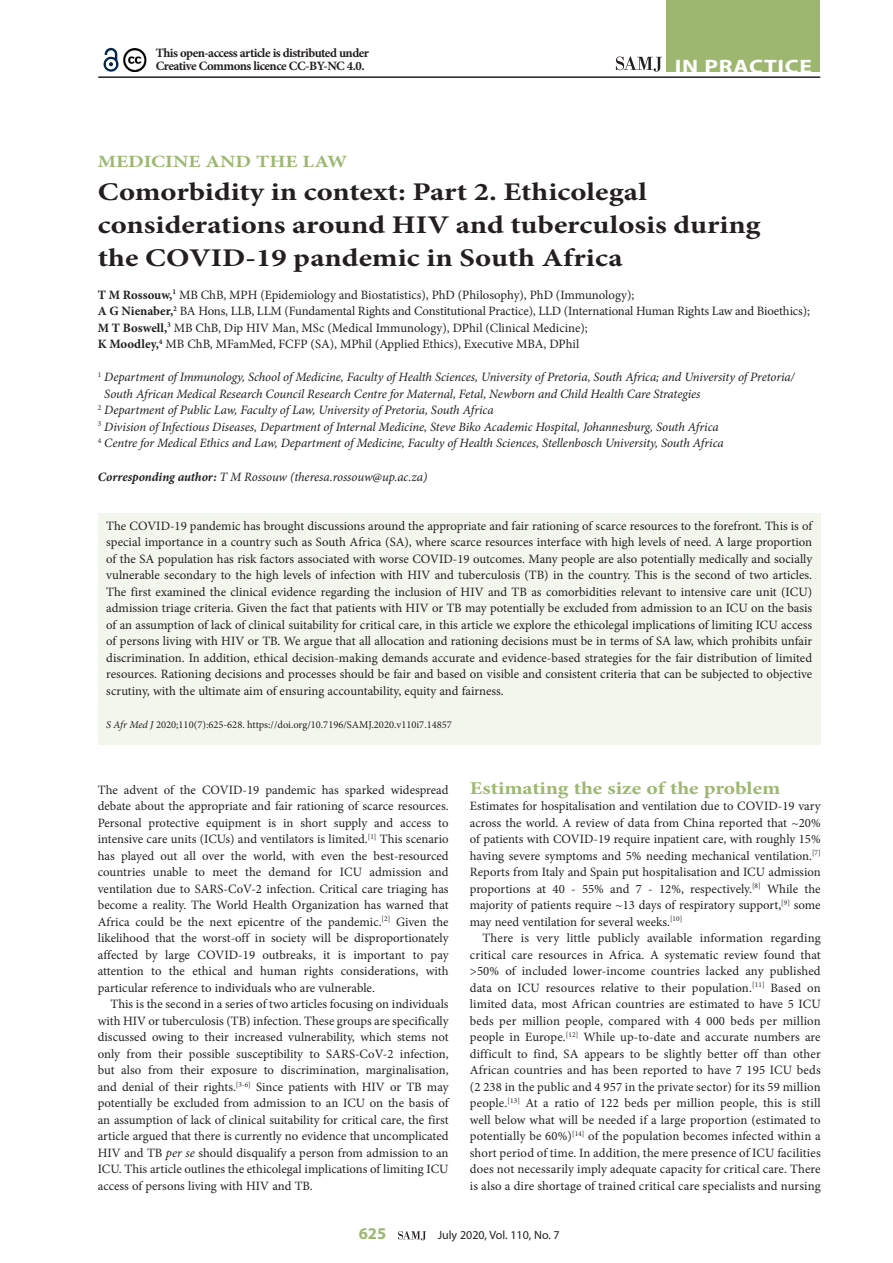
<style>
.page{position:relative;width:893px;height:1263px;background:#fff}
.page>*{position:absolute;margin:0;border:0;box-sizing:border-box;transform-origin:0 0}
.A_HEAD{font:700 25.5px/33px "Minion Pro";color:#231f20;scale:1.2 1}
.t1{font:700 19.5px "Myriad Pro";letter-spacing:.03em;color:#fff;scale:1.2 1}
.B_HEAD{font:700 18px "Minion Pro";letter-spacing:-.005em;color:#9db771;scale:1.2 1}
.AA_HEAD{font:700 17.25px "Minion Pro";color:#9db771;scale:1.2 1}
.t2{font:700 16.5px "Myriad Pro";color:#9db771}
.BODY_TEXT_1ST_PARAGR{font:12.75px/16.5px "Minion Pro";color:#231f20;text-align:justify}
.BODY_TEXT_INDENT{font:12.75px/16.5px "Minion Pro";color:#231f20;text-align:justify}
.AUTHORS_DETAILS{font:italic 12.75px/16.5px "Minion Pro";letter-spacing:-.005em;color:#231f20}
.AUTHORS_NAME{font:12.75px/16.5px "Minion Pro";letter-spacing:-.005em;color:#231f20}
.BODY_TEXT_1ST_PARAGR-2{font:700 12.75px/13.5px "Minion Pro";letter-spacing:-.04em;color:#231f20}
.CORRESPONDING_AUTHOR{font:italic 12.75px "Minion Pro";letter-spacing:-.01em;color:#231f20}
.t3{font:12px "Myriad Pro";color:#231f20}
.CITELINE{font:10.5px "Minion Pro";color:#231f20}
.s1{font-weight:700}
.s2{font-style:italic}
</style>
<div class="page">
<hr style="left:98px;top:76px;width:722px;height:2px;background:#231f20">
<div style="left:667px;top:0;width:153px;height:72px;background:#9db771"></div>
<svg style="left:616px;top:57px;width:46px;height:15px"></svg>
<svg style="left:398px;top:1231px;width:28px;height:9px"></svg>
<svg style="left:103px;top:47px;width:16px;height:25px"></svg>
<img style="left:123px;top:48px;width:24px;height:23px">
<div style="left:98px;top:513px;width:723px;height:231px;background:#f3f6ed"></div>
<p class="BODY_TEXT_1ST_PARAGR-2" style="left:156px;top:46px;width:215px">This open-access article is distributed under<br>Creative Commons licence CC-BY-NC 4.0.</p>
<h2 class="t1" style="left:675px;top:54px;width:116px">IN PRACTICE</h2>
<h5 class="AA_HEAD" style="left:98px;top:149px;width:209px">MEDICINE AND THE LAW</h5>
<h1 class="A_HEAD" style="left:98px;top:175px;width:554px">Comorbidity in context: Part 2. Ethicolegal considerations around HIV and tuberculosis during the COVID-19 pandemic in South Africa</h1>
<p class="AUTHORS_NAME" style="left:98px;top:286px;width:714px"><span class="s1">T M Rossouw,</span><sup>1</sup> MB ChB, MPH (Epidemiology and Biostatistics), PhD (Philosophy), PhD (Immunology);<br><span class="s1">A G Nienaber,</span><sup>2</sup> BA Hons, LLB, LLM (Fundamental Rights and Constitutional Practice), LLD (International Human Rights Law and Bioethics); <span class="s1">M T Boswell,</span><sup>3</sup> MB ChB, Dip HIV Man, MSc (Medical Immunology), DPhil (Clinical Medicine);<br><span class="s1">K Moodley,</span><sup>4</sup> MB ChB, MFamMed, FCFP (SA), MPhil (Applied Ethics), Executive MBA, DPhil</p>
<p class="AUTHORS_DETAILS" style="left:104px;top:369px;width:692px;text-indent:-6px"><sup>1</sup> Department of Immunology, School of Medicine, Faculty of Health Sciences, University of Pretoria, South Africa; and University of Pretoria/<br>South African Medical Research Council Research Centre for Maternal, Fetal, Newborn and Child Health Care Strategies</p>
<p class="AUTHORS_DETAILS" style="left:98px;top:402px;width:397px"><sup>2</sup> Department of Public Law, Faculty of Law, University of Pretoria, South Africa</p>
<p class="AUTHORS_DETAILS" style="left:98px;top:418px;width:622px"><sup>3</sup> Division of Infectious Diseases, Department of Internal Medicine, Steve Biko Academic Hospital, Johannesburg, South Africa</p>
<p class="AUTHORS_DETAILS" style="left:98px;top:435px;width:627px"><sup>4</sup> Centre for Medical Ethics and Law, Department of Medicine, Faculty of Health Sciences, Stellenbosch University, South Africa</p>
<p class="CORRESPONDING_AUTHOR" style="left:98px;top:468px;width:331px"><span class="s1">Corresponding author:</span> T M Rossouw (theresa.rossouw@up.ac.za)</p>
<p class="BODY_TEXT_1ST_PARAGR" style="left:106px;top:517px;width:707px">The COVID-19 pandemic has brought discussions around the appropriate and fair rationing of scarce resources to the forefront. This is of special importance in a country such as South Africa (SA), where scarce resources interface with high levels of need. A large proportion of the SA population has risk factors associated with worse COVID-19 outcomes. Many people are also potentially medically and socially vulnerable secondary to the high levels of infection with HIV and tuberculosis (TB) in the country. This is the second of two articles.<br>The first examined the clinical evidence regarding the inclusion of HIV and TB as comorbidities relevant to intensive care unit (ICU) admission triage criteria. Given the fact that patients with HIV or TB may potentially be excluded from admission to an ICU on the basis of an assumption of lack of clinical suitability for critical care, in this article we explore the ethicolegal implications of limiting ICU access of persons living with HIV or TB. We argue that all allocation and rationing decisions must be in terms of SA law, which prohibits unfair discrimination. In addition, ethical decision-making demands accurate and evidence-based strategies for the fair distribution of limited resources. Rationing decisions and processes should be fair and based on visible and consistent criteria that can be subjected to objective scrutiny, with the ultimate aim of ensuring accountability, equity and fairness.</p>
<p class="CITELINE" style="left:106px;top:717px;width:347px"><span class="s2">S Afr Med J</span> 2020;110(7):625-628. https://doi.org/10.7196/SAMJ.2020.v110i7.14857</p>
<p class="BODY_TEXT_1ST_PARAGR" style="left:98px;top:781px;width:352px">The advent of the COVID-19 pandemic has sparked widespread debate about the appropriate and fair rationing of scarce resources.<br>Personal protective equipment is in short supply and access to intensive care units (ICUs) and ventilators is limited.<sup>[1]</sup> This scenario has played out all over the world, with even the best-resourced countries unable to meet the demand for ICU admission and ventilation due to SARS-CoV-2 infection. Critical care triaging has become a reality. The World Health Organization has warned that Africa could be the next epicentre of the pandemic.<sup>[2]</sup> Given the likelihood that the worst-off in society will be disproportionately affected by large COVID-19 outbreaks, it is important to pay attention to the ethical and human rights considerations, with particular reference to individuals who are vulnerable.</p>
<p class="BODY_TEXT_INDENT" style="left:98px;top:996px;width:352px;text-indent:13px">This is the second in a series of two articles focusing on individuals with HIV or tuberculosis (TB) infection. These groups are specifically discussed owing to their increased vulnerability, which stems not only from their possible susceptibility to SARS-CoV-2 infection, but also from their exposure to discrimination, marginalisation, and denial of their rights.<sup>[3-6]</sup> Since patients with HIV or TB may potentially be excluded from admission to an ICU on the basis of an assumption of lack of clinical suitability for critical care, the first article argued that there is currently no evidence that uncomplicated HIV and TB <span class="s2">per se</span> should disqualify a person from admission to an ICU. This article outlines the ethicolegal implications of limiting ICU access of persons living with HIV and TB.</p>
<h2 class="B_HEAD" style="left:470px;top:775px;width:260px">Estimating the size of the problem</h2>
<p class="BODY_TEXT_1ST_PARAGR" style="left:470px;top:798px;width:352px">Estimates for hospitalisation and ventilation due to COVID-19 vary across the world. A review of data from China reported that ~20% of patients with COVID-19 require inpatient care, with roughly 15% having severe symptoms and 5% needing mechanical ventilation.<sup>[7] </sup>Reports from Italy and Spain put hospitalisation and ICU admission proportions at 40 - 55% and 7 - 12%, respectively.<sup>[8]</sup> While the majority of patients require ~13 days of respiratory support,<sup>[9]</sup> some may need ventilation for several weeks.<sup>[10]</sup></p>
<p class="BODY_TEXT_INDENT" style="left:470px;top:930px;width:352px;text-indent:13px">There is very little publicly available information regarding critical care resources in Africa. A systematic review found that &gt;50% of included lower-income countries lacked any published data on ICU resources relative to their population.<sup>[11]</sup> Based on limited data, most African countries are estimated to have 5 ICU beds per million people, compared with 4 000 beds per million people in Europe.<sup>[12]</sup> While up-to-date and accurate numbers are difficult to find, SA appears to be slightly better off than other African countries and has been reported to have 7 195 ICU beds (2 238 in the public and 4 957 in the private sector) for its 59 million people.<sup>[13]</sup> At a ratio of 122 beds per million people, this is still well below what will be needed if a large proportion (estimated to potentially be 60%)<sup>[14]</sup> of the population becomes infected within a short period of time. In addition, the mere presence of ICU facilities does not necessarily imply adequate capacity for critical care. There is also a dire shortage of trained critical care specialists and nursing</p>
<p class="t2" style="left:359px;top:1223px;width:29px">625</p>
<p class="t3" style="left:438px;top:1228px;width:124px">July 2020, Vol. 110, No. 7</p>
</div>
